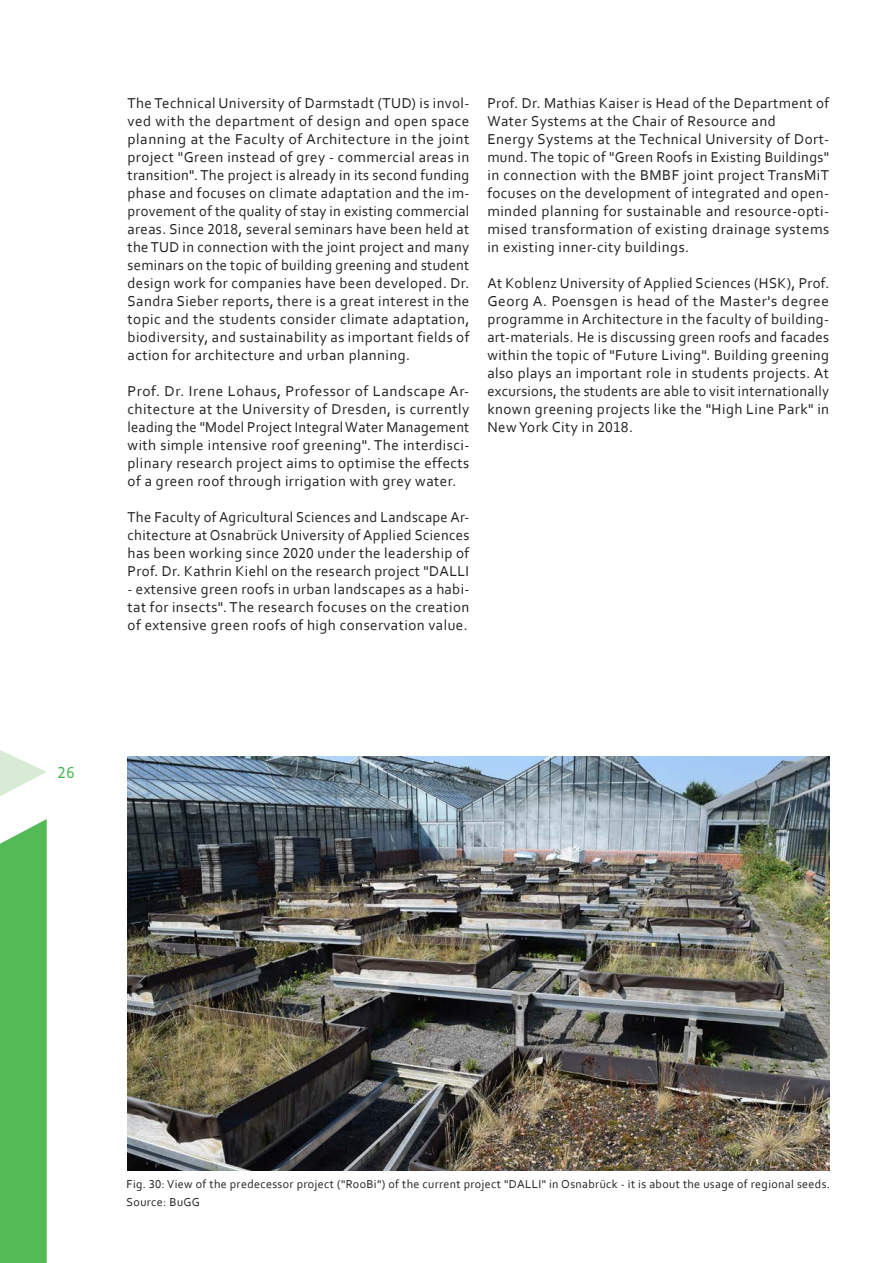
<style>
.page{position:relative;width:893px;height:1263px;background:#fff}
.page>*{position:absolute;margin:0;border:0;box-sizing:border-box;transform-origin:0 0}
.t1{font:16.5px "Corbel";color:#3ab54a}
.t2{font:15px/18px "Corbel";letter-spacing:.03em;color:#231f20;text-align:justify}
.t3{font:12px/18px "Corbel";letter-spacing:.03em;color:#231f20}
</style>
<div class="page">
<div style="left:0;top:819px;width:47px;height:444px;background:#54ba56"></div>
<svg style="left:0;top:750px;width:47px;height:46px"></svg>
<img style="left:128px;top:756px;width:701px;height:414px">
<p class="t1" style="left:57px;top:762px;width:19px">26</p>
<p class="t2" style="left:128px;top:94px;width:343px">The Technical University of Darmstadt (TUD) is invol&shy;ved with the department of design and open space planning at the Faculty of Architecture in the joint project "Green instead of grey - commercial areas in transition". The project is already in its second funding phase and focuses on climate adaptation and the im&shy;provement of the quality of stay in existing commercial areas. Since 2018, several seminars have been held at the TUD in connection with the joint project and many seminars on the topic of building greening and student design work for companies have been developed. Dr.<br>Sandra Sieber reports, there is a great interest in the topic and the students consider climate adaptation, biodiversity, and sustainability as important fields of action for architecture and urban planning.</p>
<p class="t2" style="left:128px;top:382px;width:343px">Prof. Dr. Irene Lohaus, Professor of Landscape Ar&shy;chitecture at the University of Dresden, is currently leading the "Model Project Integral Water Management with simple intensive roof greening". The interdisci&shy;plinary research project aims to optimise the effects of a green roof through irrigation with grey water.</p>
<p class="t2" style="left:128px;top:508px;width:343px">The Faculty of Agricultural Sciences and Landscape Ar&shy;chitecture at Osnabrück University of Applied Sciences has been working since 2020 under the leadership of Prof. Dr. Kathrin Kiehl on the research project "DALLI</p>
<p class="t2" style="left:128px;top:580px;width:343px">- extensive green roofs in urban landscapes as a habi&shy;tat for insects". The research focuses on the creation of extensive green roofs of high conservation value.</p>
<p class="t2" style="left:487px;top:94px;width:343px">Prof. Dr. Mathias Kaiser is Head of the Department of<br>Water Systems at the Chair of Resource and</p>
<p class="t2" style="left:487px;top:130px;width:343px">Energy Systems at the Technical University of Dort&shy;mund. The topic of "Green Roofs in Existing Buildings" in connection with the BMBF joint project TransMiT focuses on the development of integrated and open&shy;minded planning for sustainable and resource-opti&shy;mised transformation of existing drainage systems in existing inner-city buildings.</p>
<p class="t2" style="left:487px;top:274px;width:343px">At Koblenz University of Applied Sciences (HSK), Prof.<br>Georg A. Poensgen is head of the Master's degree programme in Architecture in the faculty of building&shy;art-materials. He is discussing green roofs and facades within the topic of "Future Living". Building greening also plays an important role in students projects. At excursions, the students are able to visit internationally known greening projects like the "High Line Park" in New York City in 2018.</p>
<p class="t3" style="left:127px;top:1175px;width:705px">Fig. 30: View of the predecessor project ("RooBi") of the current project "DALLI" in Osnabrück - it is about the usage of regional seeds.<br>Source: BuGG</p>
</div>
